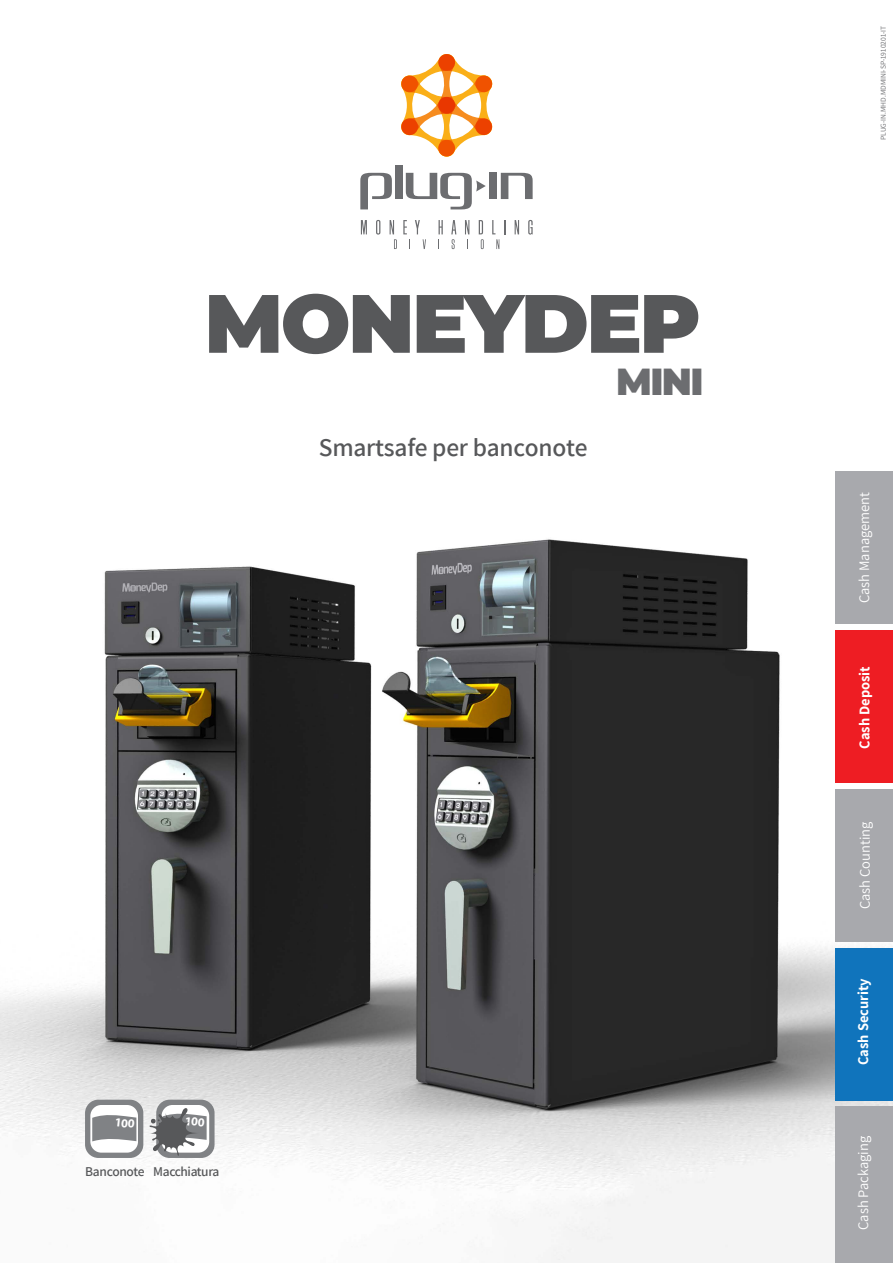
<style>
.page{position:relative;width:893px;height:1263px;background:#fff}
.page>*{position:absolute;margin:0;border:0;box-sizing:border-box;transform-origin:0 0}
.t1{font:900 82.5px "Montserrat";letter-spacing:-.03em;color:#57585a}
.t2{font:900 37.5px "Montserrat";color:#6c6d70}
.t3{font:600 25.5px "Assistant";letter-spacing:-.01em;color:#57585a}
.t4{font:14.55px "Assistant";color:#fff}
.t5{font:700 14.55px "Assistant";color:#fff}
.t6{font:600 13.5px "Assistant";letter-spacing:-.03em;color:#57585a}
.t7{font:7.5px "Assistant";color:#6c6d70}
</style>
<div class="page">
<img style="left:0;top:471px;width:893px;height:792px">
<div style="left:836px;top:471px;width:57px;height:153px;background:#a8a9ad"></div>
<div style="left:836px;top:789px;width:57px;height:153px;background:#a8a9ad"></div>
<div style="left:836px;top:1106px;width:57px;height:157px;background:#a8a9ad"></div>
<div style="left:836px;top:630px;width:57px;height:153px;background:#ee1d23"></div>
<div style="left:836px;top:948px;width:57px;height:153px;background:#1074bc"></div>
<div style="left:85px;top:1100px;width:58px;height:58px;background:#808285;border-radius:13px"></div>
<div style="left:90px;top:1105px;width:48px;height:47px;background:#fff;border-radius:11px"></div>
<div style="left:156px;top:1100px;width:59px;height:58px;background:#808285;border-radius:13px"></div>
<div style="left:162px;top:1105px;width:47px;height:47px;background:#fff;border-radius:11px"></div>
<svg style="left:401px;top:54px;width:92px;height:103px"></svg>
<div style="left:438px;top:97px;width:17px;height:17px;background:#e93700;border-radius:50%"></div>
<div style="left:395px;top:165px;width:7px;height:34px;background:#6c6d70"></div>
<svg style="left:360px;top:173px;width:32px;height:36px"></svg>
<div style="left:489px;top:173px;width:8px;height:26px;background:#6c6d70"></div>
<svg style="left:501px;top:173px;width:32px;height:26px"></svg>
<svg style="left:406px;top:173px;width:80px;height:36px"></svg>
<svg style="left:361px;top:220px;width:6px;height:14px"></svg>
<svg style="left:376px;top:220px;width:4px;height:15px"></svg>
<svg style="left:515px;top:220px;width:4px;height:14px"></svg>
<svg style="left:528px;top:220px;width:5px;height:15px"></svg>
<svg style="left:390px;top:220px;width:7px;height:29px"></svg>
<svg style="left:403px;top:220px;width:23px;height:29px"></svg>
<svg style="left:438px;top:220px;width:5px;height:29px"></svg>
<svg style="left:451px;top:220px;width:5px;height:29px"></svg>
<svg style="left:465px;top:220px;width:4px;height:29px"></svg>
<svg style="left:479px;top:220px;width:5px;height:29px"></svg>
<svg style="left:492px;top:220px;width:13px;height:29px"></svg>
<svg style="left:92px;top:1115px;width:44px;height:26px"></svg>
<svg style="left:149px;top:1106px;width:58px;height:51px"></svg>
<p class="t1" style="left:204px;top:261px;width:498px">MONEYDEP</p>
<p class="t3" style="left:319px;top:430px;width:270px">Smartsafe per banconote</p>
<p class="t2" style="left:616px;top:354px;width:89px">MINI</p>
<p class="t6" style="left:85px;top:1162px;width:136px">Banconote Macchiatura</p>
<p class="t7" style="left:878px;top:140px;width:116px;rotate:-90deg">PLUG-IN.MHD.MDMINI-SP-1910201-IT</p>
<p class="t4" style="left:854px;top:603px;width:113px;rotate:-90deg">Cash Management</p>
<p class="t5" style="left:855px;top:749px;width:84px;rotate:-90deg">Cash Deposit</p>
<p class="t4" style="left:855px;top:909px;width:89px;rotate:-90deg">Cash Counting</p>
<p class="t5" style="left:853px;top:1065px;width:88px;rotate:-90deg">Cash Security</p>
<p class="t4" style="left:853px;top:1230px;width:95px;rotate:-90deg">Cash Packaging</p>
</div>
